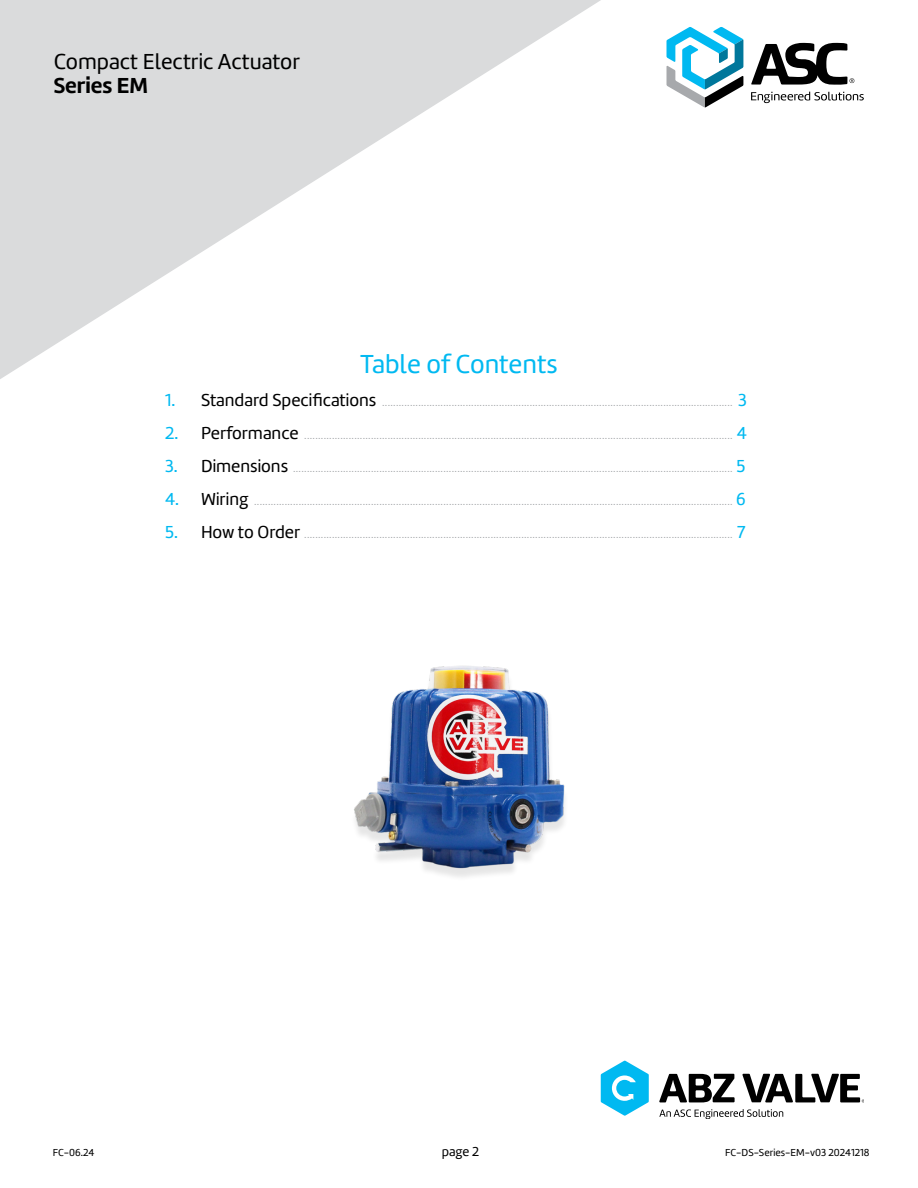
<style>
.page{position:relative;width:918px;height:1188px;background:#fff}
.page>*{position:absolute;margin:0;border:0;box-sizing:border-box;transform-origin:0 0}
.t1{font:27px "Marine";color:#00b9f1}
.t2{font:22.5px "Marine";color:#000}
.t3{font:700 22.5px "Marine";color:#000}
.t4{font:13.5px "Marine";color:#000}
.t5{font:300 12px "Marine";color:#a7a9ac}
.t6{font:10.5px "Marine";color:#000}
.s1{font-weight:400;font-size:18px;color:#00b9f1}
.s2{font-weight:400;font-size:18px;color:#000}
</style>
<div class="page">
<svg style="left:0;top:0;width:601px;height:379px;fill:#e0e1e2"></svg>
<svg style="left:667px;top:27px;width:76px;height:80px"></svg>
<svg style="left:751px;top:43px;width:113px;height:60px"></svg>
<svg style="left:659px;top:1109px;width:124px;height:10px"></svg>
<svg style="left:601px;top:1061px;width:48px;height:55px"></svg>
<svg style="left:659px;top:1074px;width:76px;height:28px"></svg>
<svg style="left:742px;top:1074px;width:122px;height:28px"></svg>
<img style="left:354px;top:665px;width:211px;height:212px">
<h2 class="t2" style="left:54px;top:48px;width:248px">Compact Electric Actuator</h2>
<h2 class="t3" style="left:54px;top:71px;width:96px">Series EM</h2>
<h1 class="t1" style="left:360px;top:347px;width:199px">Table of Contents</h1>
<p class="t5" style="left:165px;top:394px;width:583px"><span class="s1">1.</span> <span class="s2">Standard Specifications</span> .............................................................................................................................. <span class="s1">3</span></p>
<p class="t5" style="left:165px;top:427px;width:583px"><span class="s1">2.</span> <span class="s2">Performance</span> .......................................................................................................................................................... <span class="s1">4</span></p>
<p class="t5" style="left:165px;top:460px;width:582px"><span class="s1">3.</span> <span class="s2">Dimensions</span> .............................................................................................................................................................. <span class="s1">5</span></p>
<p class="t5" style="left:165px;top:493px;width:582px"><span class="s1">4.</span> <span class="s2">Wiring</span> ............................................................................................................................................................................ <span class="s1">6</span></p>
<p class="t5" style="left:165px;top:526px;width:582px"><span class="s1">5.</span> <span class="s2">How to Order</span> .......................................................................................................................................................... <span class="s1">7</span></p>
<p class="t6" style="left:53px;top:1146px;width:43px">FC-06.24</p>
<p class="t4" style="left:442px;top:1143px;width:39px">page 2</p>
<p class="t6" style="left:725px;top:1146px;width:146px">FC-DS-Series-EM-v03 20241218</p>
</div>
